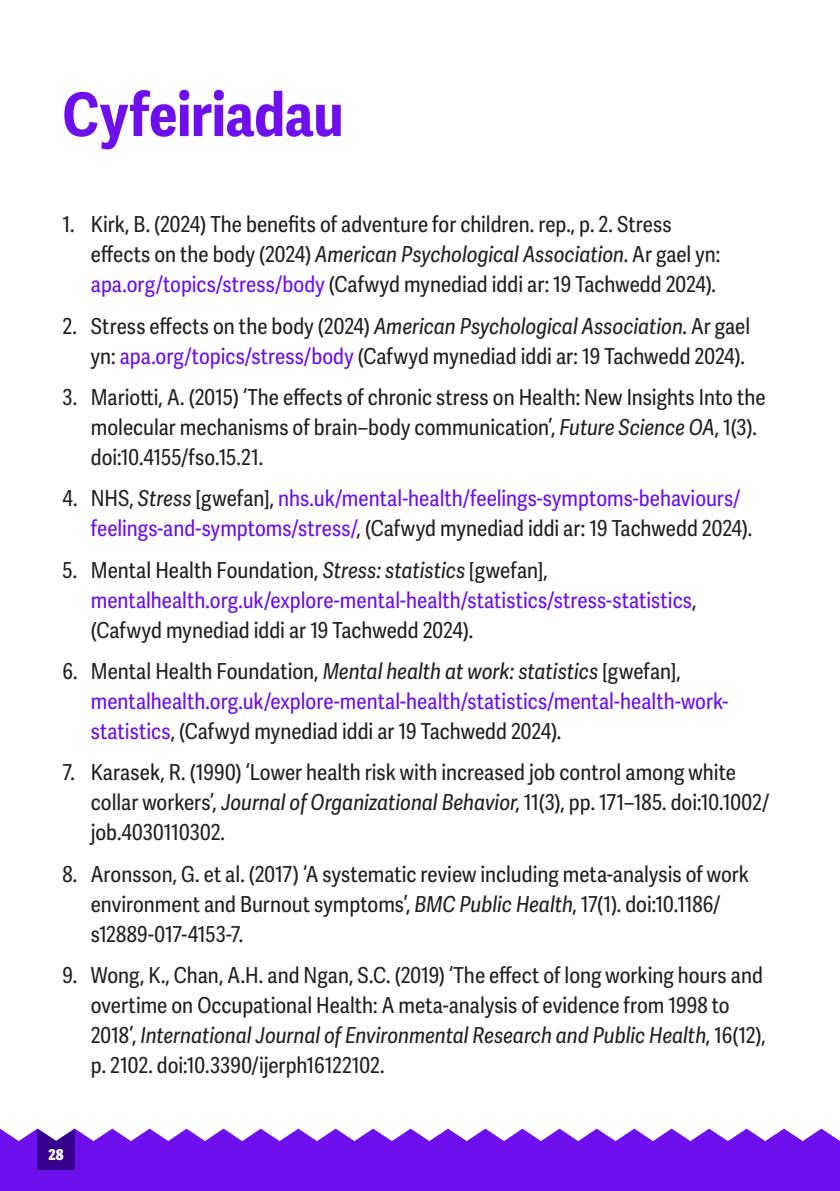
<style>
.page{position:relative;width:840px;height:1191px;background:#fff}
.page>*{position:absolute;margin:0;border:0;box-sizing:border-box;transform-origin:0 0}
.t1{font:700 60px "Adelle Sans Cnd";letter-spacing:-.005em;color:#6e0fee}
.t2{font:22px/30px "Adelle Sans Cnd";color:#231f20}
.t3{font:22px/30px "Adelle Sans Cnd";color:#6e0fee}
.t4{font:800 15px "Adelle Sans Cnd";color:#fff}
.s1{font-style:italic}
.s2{color:#6e0fee}
.s3{color:#231f20}
.s4{font-style:italic;color:#231f20}
</style>
<div class="page">
<svg style="left:0;top:1128px;width:839px;height:63px;background:#7d28ef"></svg>
<svg style="left:37px;top:1128px;width:38px;height:42px;background:#5627a0"></svg>
<h1 class="t1" style="left:62px;top:79px;width:282px">Cyfeiriadau</h1>
<p class="t2" style="left:91px;top:210px;width:630px;text-indent:-28px">1. Kirk, B. (2024) The benefits of adventure for children. rep., p. 2. Stress effects on the body (2024) <span class="s1">American Psychological Association</span>. Ar gael yn: <span class="s2">apa.org/topics/stress/body</span> (Cafwyd mynediad iddi ar: 19 Tachwedd 2024).</p>
<p class="t2" style="left:62px;top:311px;width:688px;text-align:right">2. Stress effects on the body (2024) <span class="s1">American Psychological Association</span>. Ar gael yn: <span class="s2">apa.org/topics/stress/body</span> (Cafwyd mynediad iddi ar: 19 Tachwedd 2024).</p>
<p class="t2" style="left:91px;top:383px;width:676px;text-indent:-28px">3. Mariotti, A. (2015) ‘The effects of chronic stress on Health: New Insights Into the molecular mechanisms of brain–body communication’, <span class="s1">Future Science OA</span>, 1(3). doi:10.4155/fso.15.21.</p>
<p class="t3" style="left:91px;top:484px;width:662px;text-indent:-28px"><span class="s3">4. NHS,</span> <span class="s4">Stress</span> <span class="s3">[gwefan],</span> nhs.uk/mental-health/feelings-symptoms-behaviours/ feelings-and-symptoms/stress/<span class="s3">, (Cafwyd mynediad iddi ar: 19 Tachwedd 2024).</span></p>
<p class="t2" style="left:91px;top:555px;width:607px;text-indent:-28px">5. Mental Health Foundation, <span class="s1">Stress: statistics</span> [gwefan], <span class="s2">mentalhealth.org.uk/explore-mental-health/statistics/stress-statistics</span>, (Cafwyd mynediad iddi ar 19 Tachwedd 2024).</p>
<p class="t3" style="left:91px;top:657px;width:638px;text-indent:-28px"><span class="s3">6. Mental Health Foundation,</span> <span class="s4">Mental health at work: statistics</span> <span class="s3">[gwefan], </span>mentalhealth.org.uk/explore-mental-health/statistics/mental-health-work&shy;statistics<span class="s3">, (Cafwyd mynediad iddi ar 19 Tachwedd 2024).</span></p>
<p class="t2" style="left:91px;top:758px;width:679px;text-indent:-28px">7. Karasek, R. (1990) ‘Lower health risk with increased job control among white collar workers’, <span class="s1">Journal of Organizational Behavior</span>, 11(3), pp. 171–185. doi:10.1002/ job.4030110302.</p>
<p class="t2" style="left:91px;top:859px;width:659px;text-indent:-28px">8. Aronsson, G. et al. (2017) ‘A systematic review including meta-analysis of work environment and Burnout symptoms’, <span class="s1">BMC Public Health</span>, 17(1). doi:10.1186/ s12889-017-4153-7.</p>
<p class="t2" style="left:91px;top:961px;width:676px;text-indent:-28px">9. Wong, K., Chan, A.H. and Ngan, S.C. (2019) ‘The effect of long working hours and overtime on Occupational Health: A meta-analysis of evidence from 1998 to 2018’, <span class="s1">International Journal of Environmental Research and Public Health</span>, 16(12), p. 2102. doi:10.3390/ijerph16122102.</p>
<p class="t4" style="left:49px;top:1145px;width:16px">28</p>
</div>
